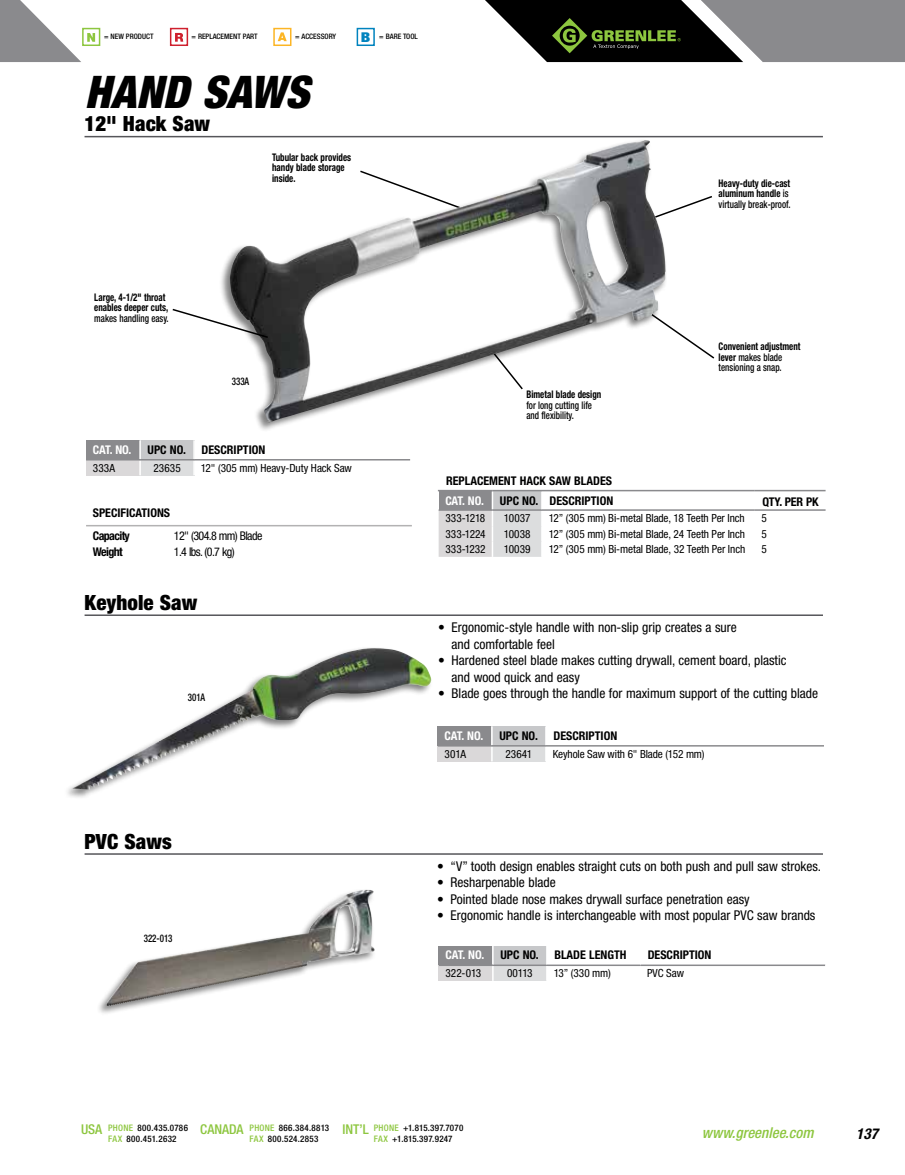
<style>
.page{position:relative;width:905px;height:1175px;background:#fff}
.page>*{position:absolute;margin:0;border:0;box-sizing:border-box;transform-origin:0 0}
.t1{font:italic 900 condensed 45px "Helvetica Neue LT Std";letter-spacing:.005em;color:#000}
.t2{font:900 condensed 21px "Helvetica Neue LT Std";letter-spacing:.005em;color:#000}
.t3{font:italic 500 condensed 15px "Helvetica Neue LT Std";color:#8dc63f}
.t4{font:italic 700 condensed 15px "Helvetica Neue LT Std";color:#000}
.t5{font:condensed 13.5px/16.5px "Helvetica Neue LT Std";color:#000}
.t6{font:500 condensed 13.5px "Helvetica Neue LT Std";color:#8dc63f}
.t7{font:700 condensed 12px/22.8px "Helvetica Neue LT Std";color:#000}
.t8{font:condensed 12px "Helvetica Neue LT Std";letter-spacing:-.05em;color:#000}
.t9{font:700 condensed 12px "Helvetica Neue LT Std";letter-spacing:-.02em;color:#fff}
.t10{font:condensed 11.25px "Helvetica Neue LT Std";letter-spacing:-.005em;color:#000}
.t11{font:700 condensed 10.5px/10.5px "Helvetica Neue LT Std";color:#000;scale:.85 1}
.t12{font:500 condensed 10.5px/10.5px "Helvetica Neue LT Std";color:#000;scale:.85 1}
.t13{font:500 condensed 9px "Helvetica Neue LT Std";letter-spacing:.03em;color:#000}
.t14{font:500 condensed 7.5px "Helvetica Neue LT Std";color:#000}
.s1{font-weight:900;font-size:13.5px;color:#0083be}
.s2{font-weight:500}
.s3{font-weight:700}
.s4{color:#8dc63f}
</style>
<div class="page">
<svg style="left:95px;top:28px;width:5px;height:18px"></svg>
<svg style="left:0;top:0;width:95px;height:62px"></svg>
<div style="left:170px;top:28px;width:18px;height:18px;background:#fff;border:2px solid #cf202e"></div>
<svg style="left:175px;top:33px;width:8px;height:9px"></svg>
<div style="left:273px;top:28px;width:18px;height:18px;background:#fff;border:2px solid #fcb525"></div>
<svg style="left:278px;top:32px;width:9px;height:9px"></svg>
<svg style="left:485px;top:0;width:419px;height:62px;background:#5d5f5b"></svg>
<div style="left:356px;top:28px;width:19px;height:18px;background:#fff;border:2px solid #0083be"></div>
<svg style="left:667px;top:196px;width:45px;height:18px"></svg>
<svg style="left:667px;top:324px;width:48px;height:35px"></svg>
<hr style="left:84px;top:136px;width:738px;height:1px;background:#56565a">
<div style="left:86px;top:440px;width:54px;height:20px;background:#8a8a8d"></div>
<div style="left:140px;top:440px;width:54px;height:20px;background:#c7c8ca"></div>
<div style="left:86px;top:460px;width:54px;height:15px;background:#dad8d9"></div>
<div style="left:140px;top:460px;width:54px;height:15px;background:#dcddde"></div>
<svg style="left:139px;top:440px;width:2px;height:35px"></svg>
<hr style="left:140px;top:459px;width:54px;height:1px;background:#8a8a8d">
<svg style="left:193px;top:440px;width:2px;height:35px"></svg>
<hr style="left:194px;top:459px;width:216px;height:1px;background:#8a8a8d">
<hr style="left:86px;top:525px;width:326px;height:1px;background:#b3b2b3">
<hr style="left:85px;top:614px;width:738px;height:2px;background:#56565a">
<div style="left:438px;top:726px;width:54px;height:20px;background:#8a8a8d"></div>
<div style="left:492px;top:726px;width:54px;height:20px;background:#c7c8ca"></div>
<div style="left:438px;top:746px;width:54px;height:15px;background:#dad8d9"></div>
<div style="left:492px;top:746px;width:54px;height:15px;background:#dcddde"></div>
<svg style="left:491px;top:726px;width:1px;height:35px"></svg>
<hr style="left:492px;top:745px;width:54px;height:1px;background:#8a8a8d">
<svg style="left:545px;top:726px;width:1px;height:35px"></svg>
<hr style="left:546px;top:745px;width:278px;height:1px;background:#8a8a8d">
<div style="left:439px;top:945px;width:54px;height:20px;background:#8a8a8d"></div>
<div style="left:493px;top:945px;width:54px;height:20px;background:#c7c8ca"></div>
<div style="left:439px;top:965px;width:54px;height:15px;background:#dad8d9"></div>
<div style="left:493px;top:965px;width:54px;height:15px;background:#dcddde"></div>
<hr style="left:493px;top:964px;width:54px;height:2px;background:#8a8a8d">
<hr style="left:640px;top:964px;width:185px;height:2px;background:#8a8a8d">
<hr style="left:547px;top:964px;width:93px;height:2px;background:#8a8a8d">
<svg style="left:546px;top:945px;width:1px;height:35px"></svg>
<svg style="left:492px;top:945px;width:1px;height:35px"></svg>
<hr style="left:439px;top:964px;width:54px;height:2px;background:#8a8a8d">
<hr style="left:542px;top:509px;width:212px;height:2px;background:#8a8a8d">
<hr style="left:754px;top:509px;width:71px;height:2px;background:#8a8a8d">
<svg style="left:438px;top:489px;width:104px;height:68px;background:#cccccd"></svg>
<hr style="left:438px;top:490px;width:54px;height:1px;background:#8a8a8d">
<hr style="left:492px;top:490px;width:50px;height:1px;background:#8a8a8d">
<hr style="left:542px;top:490px;width:212px;height:1px;background:#8a8a8d">
<hr style="left:754px;top:490px;width:71px;height:1px;background:#8a8a8d">
<hr style="left:85px;top:853px;width:738px;height:1px;background:#56565a">
<div style="left:96px;top:888px;width:280px;height:128px;background:#000;opacity:.5"></div>
<img style="left:106px;top:890px;width:256px;height:116px">
<div style="left:219px;top:138px;width:448px;height:295px;background:#000;opacity:.5"></div>
<img style="left:230px;top:140px;width:436px;height:284px">
<div style="left:63px;top:646px;width:370px;height:154px;background:#000;opacity:.5"></div>
<img style="left:72px;top:648px;width:293px;height:141px">
<svg style="left:172px;top:308px;width:97px;height:31px"></svg>
<p class="t14" style="left:104px;top:32px;width:51px">= NEW PRODUCT</p>
<p class="t14" style="left:191px;top:32px;width:68px">= REPLACEMENT PART</p>
<p class="t14" style="left:295px;top:32px;width:42px">= ACCESSORY</p>
<p class="t14" style="left:361px;top:31px;width:58px"><span class="s1">B</span> = BARE TOOL</p>
<h1 class="t1" style="left:85px;top:65px;width:226px">HAND SAWS</h1>
<h2 class="t2" style="left:84px;top:111px;width:127px">12" Hack Saw</h2>
<p class="t11" style="left:272px;top:152px;width:94px">Tubular back provides handy blade storage inside.</p>
<p class="t11" style="left:718px;top:178px;width:86px">Heavy-duty die-cast aluminum handle <span class="s2">is virtually break-proof.</span></p>
<p class="t11" style="left:94px;top:291px;width:88px">Large, 4-1/2" throat enables deeper cuts,</p>
<p class="t12" style="left:94px;top:312px;width:89px">makes handling easy.</p>
<p class="t12" style="left:232px;top:376px;width:22px">333A</p>
<p class="t9" style="left:93px;top:442px;width:40px">CAT. NO.</p>
<p class="t7" style="left:148px;top:438px;width:40px">UPC NO.</p>
<p class="t7" style="left:202px;top:438px;width:65px">DESCRIPTION</p>
<p class="t10" style="left:93px;top:461px;width:24px">333A</p>
<p class="t10" style="left:153px;top:461px;width:29px">23635</p>
<p class="t10" style="left:201px;top:461px;width:152px">12" (305 mm) Heavy-Duty Hack Saw</p>
<p class="t7" style="left:93px;top:501px;width:79px">SPECIFICATIONS<br>Capacity</p>
<p class="t8" style="left:174px;top:529px;width:90px">12" (304.8 mm) Blade</p>
<p class="t7" style="left:93px;top:540px;width:31px">Weight</p>
<p class="t8" style="left:174px;top:544px;width:62px">1.4 lbs. (0.7 kg)</p>
<h2 class="t2" style="left:85px;top:589px;width:114px">Keyhole Saw</h2>
<p class="t12" style="left:188px;top:691px;width:22px">301A</p>
<h2 class="t2" style="left:85px;top:828px;width:89px">PVC Saws</h2>
<p class="t12" style="left:144px;top:932px;width:35px">322-013</p>
<p class="t11" style="left:526px;top:389px;width:90px">Bimetal blade design</p>
<p class="t12" style="left:526px;top:400px;width:79px">for long cutting life and flexibility.</p>
<p class="t12" style="left:718px;top:341px;width:98px"><span class="s3">Convenient adjustment lever</span> makes blade tensioning a snap.</p>
<p class="t7" style="left:446px;top:469px;width:167px">REPLACEMENT HACK SAW BLADES</p>
<p class="t9" style="left:445px;top:493px;width:40px">CAT. NO.</p>
<p class="t7" style="left:500px;top:489px;width:115px">UPC NO. DESCRIPTION</p>
<p class="t7" style="left:762px;top:490px;width:58px">QTY. PER PK</p>
<p class="t10" style="left:445px;top:512px;width:41px">333-1218</p>
<p class="t10" style="left:504px;top:512px;width:28px">10037</p>
<p class="t10" style="left:548px;top:512px;width:197px">12” (305 mm) Bi-metal Blade, 18 Teeth Per Inch</p>
<p class="t10" style="left:761px;top:512px;width:7px">5</p>
<p class="t10" style="left:445px;top:527px;width:42px">333-1224</p>
<p class="t10" style="left:504px;top:527px;width:28px">10038</p>
<p class="t10" style="left:548px;top:527px;width:198px">12” (305 mm) Bi-metal Blade, 24 Teeth Per Inch</p>
<p class="t10" style="left:761px;top:527px;width:7px">5</p>
<p class="t10" style="left:445px;top:542px;width:42px">333-1232</p>
<p class="t10" style="left:504px;top:542px;width:28px">10039</p>
<p class="t10" style="left:548px;top:542px;width:198px">12” (305 mm) Bi-metal Blade, 32 Teeth Per Inch</p>
<p class="t10" style="left:761px;top:542px;width:7px">5</p>
<p class="t5" style="left:451px;top:619px;width:286px;text-indent:-14px">• Ergonomic-style handle with non-slip grip creates a sure and comfortable feel</p>
<p class="t5" style="left:451px;top:652px;width:336px;text-indent:-14px">• Hardened steel blade makes cutting drywall, cement board, plastic and wood quick and easy</p>
<p class="t5" style="left:438px;top:685px;width:381px">• Blade goes through the handle for maximum support of the cutting blade</p>
<p class="t9" style="left:444px;top:728px;width:40px">CAT. NO.</p>
<p class="t7" style="left:499px;top:724px;width:40px">UPC NO.</p>
<p class="t7" style="left:553px;top:724px;width:65px">DESCRIPTION</p>
<p class="t10" style="left:444px;top:747px;width:23px">301A</p>
<p class="t10" style="left:505px;top:747px;width:28px">23641</p>
<p class="t10" style="left:552px;top:747px;width:153px">Keyhole Saw with 6" Blade (152 mm)</p>
<p class="t5" style="left:437px;top:857px;width:385px">• “V” tooth design enables straight cuts on both push and pull saw strokes.</p>
<p class="t5" style="left:437px;top:874px;width:120px">• Resharpenable blade</p>
<p class="t5" style="left:437px;top:890px;width:314px">• Pointed blade nose makes drywall surface penetration easy</p>
<p class="t5" style="left:437px;top:907px;width:380px">• Ergonomic handle is interchangeable with most popular PVC saw brands</p>
<p class="t9" style="left:445px;top:948px;width:40px">CAT. NO.</p>
<p class="t7" style="left:500px;top:943px;width:40px">UPC NO.</p>
<p class="t7" style="left:554px;top:943px;width:74px">BLADE LENGTH</p>
<p class="t7" style="left:647px;top:943px;width:65px">DESCRIPTION</p>
<p class="t10" style="left:445px;top:967px;width:37px">322-013</p>
<p class="t10" style="left:507px;top:967px;width:27px">00113</p>
<p class="t10" style="left:553px;top:967px;width:59px">13” (330 mm)</p>
<p class="t10" style="left:647px;top:967px;width:38px">PVC Saw</p>
<p class="t6" style="left:81px;top:1121px;width:23px">USA</p>
<p class="t6" style="left:200px;top:1121px;width:45px">CANADA</p>
<p class="t6" style="left:342px;top:1121px;width:28px">INT’L</p>
<p class="t13" style="left:108px;top:1133px;width:70px"><span class="s4">FAX</span> 800.451.2632</p>
<p class="t13" style="left:249px;top:1133px;width:70px"><span class="s4">FAX</span> 800.524.2853</p>
<p class="t13" style="left:374px;top:1133px;width:80px"><span class="s4">FAX</span> +1.815.397.9247</p>
<p class="t13" style="left:108px;top:1122px;width:81px"><span class="s4">PHONE</span> 800.435.0786</p>
<p class="t13" style="left:249px;top:1122px;width:81px"><span class="s4">PHONE</span> 866.384.8813</p>
<p class="t13" style="left:374px;top:1122px;width:91px"><span class="s4">PHONE</span> +1.815.397.7070</p>
<p class="t3" style="left:701px;top:1124px;width:113px">www.greenlee.com</p>
<p class="t4" style="left:856px;top:1124px;width:23px">137</p>
</div>
